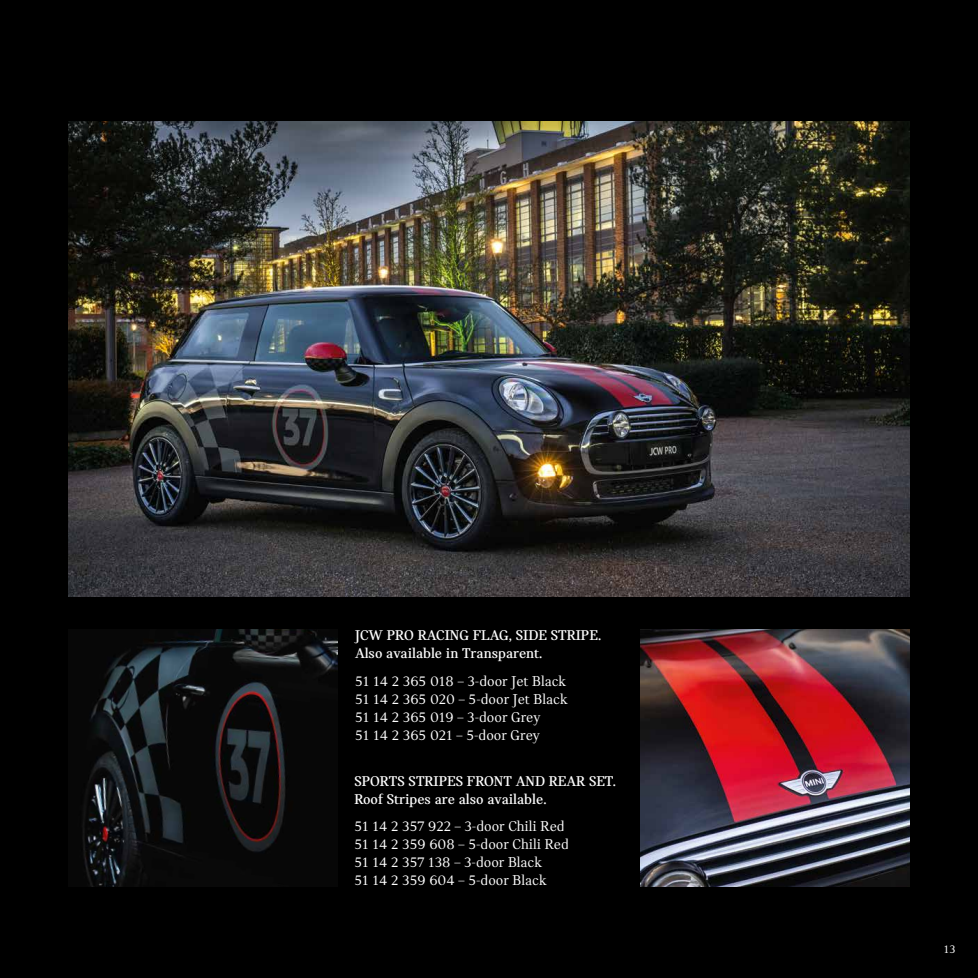
<style>
.page{position:relative;width:978px;height:978px;background:#000}
.page>*{position:absolute;margin:0;border:0;box-sizing:border-box;transform-origin:0 0}
.t1{font:15px/18px "MINI Serif";color:#fff}
.t2{font:700 15px/18px "MINI Serif";color:#fff}
.t3{font:12px "MINI Serif";color:#fff}
</style>
<div class="page">
<img style="left:81px;top:629px;width:256px;height:257px">
<img style="left:641px;top:629px;width:269px;height:257px">
<img style="left:68px;top:121px;width:842px;height:475px">
<p class="t2" style="left:355px;top:626px;width:248px">JCW PRO RACING FLAG, SIDE STRIPE.<br>Also available in Transparent.</p>
<p class="t1" style="left:355px;top:672px;width:214px">51 14 2 365 018 – 3-door Jet Black<br>51 14 2 365 020 – 5-door Jet Black<br>51 14 2 365 019 – 3-door Grey<br>51 14 2 365 021 – 5-door Grey</p>
<p class="t2" style="left:354px;top:772px;width:263px">SPORTS STRIPES FRONT AND REAR SET.<br>Roof Stripes are also available.</p>
<p class="t1" style="left:354px;top:818px;width:216px">51 14 2 357 922 – 3-door Chili Red<br>51 14 2 359 608 – 5-door Chili Red<br>51 14 2 357 138 – 3-door Black<br>51 14 2 359 604 – 5-door Black</p>
<p class="t3" style="left:944px;top:942px;width:13px">13</p>
</div>
